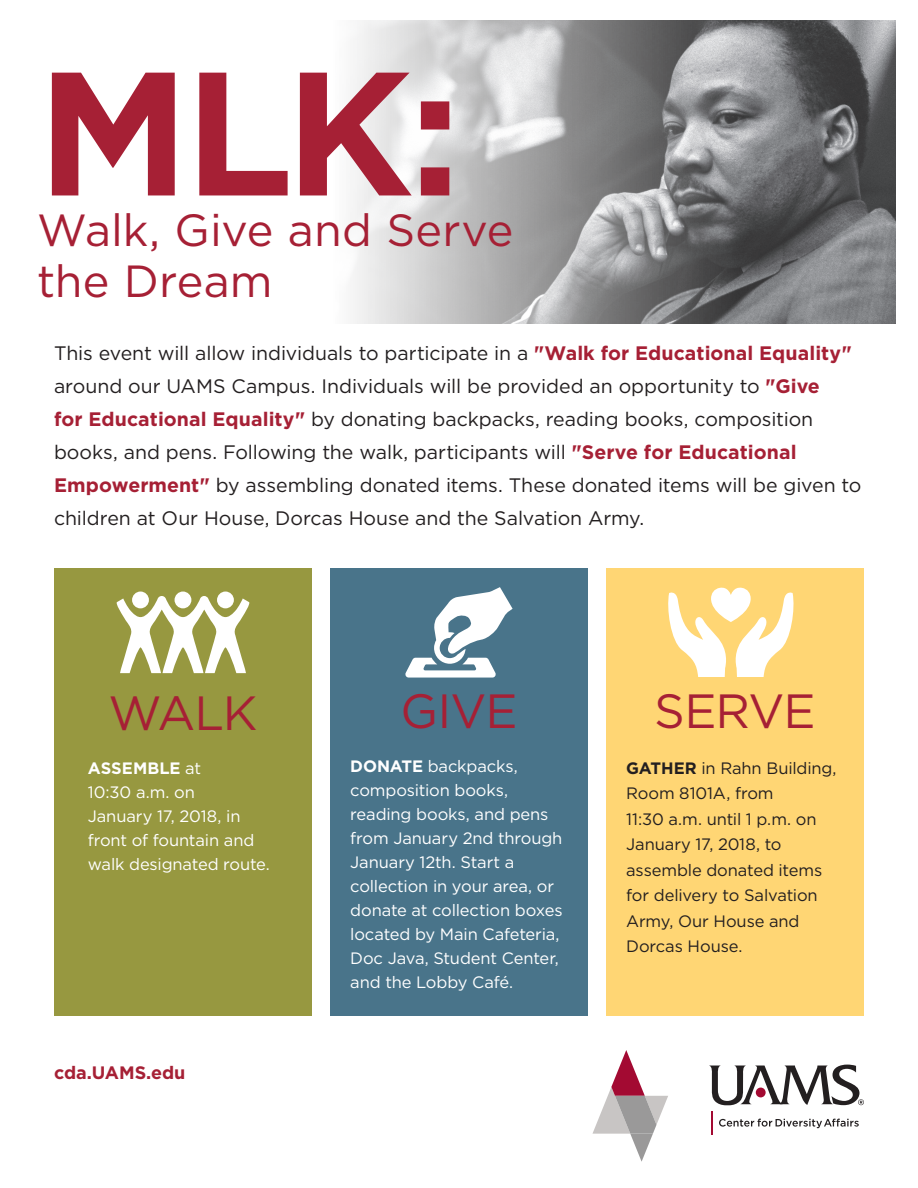
<style>
.page{position:relative;width:918px;height:1188px;background:#fff}
.page>*{position:absolute;margin:0;border:0;box-sizing:border-box;transform-origin:0 0}
.Gotham_Boday_Style{font:700 175.5px "Gotham";color:#a62035}
.Gotham_Boday_Style-2{font:48px "Gotham";letter-spacing:-.02em;color:#a62035}
.Gotham_Boday_Style-3{font:45px/51px "Gotham";letter-spacing:.005em;color:#a62035}
.Gotham_Boday_Style-4{font:19.5px/33px "Gotham";letter-spacing:-.005em;color:#231f20}
.t1{font:700 18px "Gotham";color:#a62035}
.Gotham_Boday_Style-5{font:16.5px/24px "Gotham";letter-spacing:-.01em;color:#fff}
.Gotham_Boday_Style-6{font:16.5px/25.5px "Gotham";letter-spacing:-.01em;color:#231f20}
.s1{font-weight:700;color:#a62035}
.s2{font-weight:700}
</style>
<div class="page">
<img style="left:350px;top:21px;width:545px;height:303px">
<div style="left:54px;top:568px;width:258px;height:447px;background:#979840"></div>
<div style="left:330px;top:568px;width:258px;height:447px;background:#49748a"></div>
<div style="left:606px;top:568px;width:258px;height:447px;background:#ffd674"></div>
<svg style="left:711px;top:1111px;width:1px;height:23px"></svg>
<svg style="left:719px;top:1119px;width:140px;height:9px"></svg>
<svg style="left:709px;top:1065px;width:155px;height:40px"></svg>
<svg style="left:593px;top:1050px;width:75px;height:112px"></svg>
<div style="left:132px;top:592px;width:17px;height:16px;background:#fff;border-radius:50%"></div>
<div style="left:175px;top:592px;width:16px;height:16px;background:#fff;border-radius:50%"></div>
<div style="left:217px;top:592px;width:17px;height:16px;background:#fff;border-radius:50%"></div>
<svg style="left:117px;top:596px;width:132px;height:77px"></svg>
<svg style="left:405px;top:587px;width:108px;height:91px"></svg>
<svg style="left:668px;top:587px;width:126px;height:90px"></svg>
<p class="Gotham_Boday_Style" style="left:37px;top:17px;width:425px">MLK:</p>
<p class="Gotham_Boday_Style-3" style="left:37px;top:204px;width:478px">Walk, Give and Serve the Dream</p>
<p class="Gotham_Boday_Style-4" style="left:54px;top:336px;width:809px">This event will allow individuals to participate in a <span class="s1">"Walk for Educational Equality" </span>around our UAMS Campus. Individuals will be provided an opportunity to <span class="s1">"Give<br>for Educational Equality"</span> by donating backpacks, reading books, composition books, and pens. Following the walk, participants will <span class="s1">"Serve for Educational Empowerment"</span> by assembling donated items. These donated items will be given to children at Our House, Dorcas House and the Salvation Army.</p>
<p class="Gotham_Boday_Style-2" style="left:108px;top:683px;width:151px">WALK</p>
<p class="Gotham_Boday_Style-5" style="left:88px;top:756px;width:184px"><span class="s2">ASSEMBLE</span> at<br>10:30 a.m. on<br>January 17, 2018, in front of fountain and walk designated route.</p>
<p class="t1" style="left:54px;top:1061px;width:133px">cda.UAMS.edu</p>
<p class="Gotham_Boday_Style-2" style="left:400px;top:680px;width:119px">GIVE</p>
<p class="Gotham_Boday_Style-5" style="left:350px;top:754px;width:214px"><span class="s2">DONATE</span> backpacks, composition books, reading books, and pens from January 2nd through<br>January 12th. Start a collection in your area, or donate at collection boxes located by Main Cafeteria,<br>Doc Java, Student Center, and the Lobby Café.</p>
<p class="Gotham_Boday_Style-2" style="left:654px;top:680px;width:163px">SERVE</p>
<p class="Gotham_Boday_Style-6" style="left:626px;top:755px;width:212px"><span class="s2">GATHER</span> in Rahn Building,<br>Room 8101A, from<br>11:30 a.m. until 1 p.m. on<br>January 17, 2018, to assemble donated items for delivery to Salvation<br>Army, Our House and<br>Dorcas House.</p>
</div>
